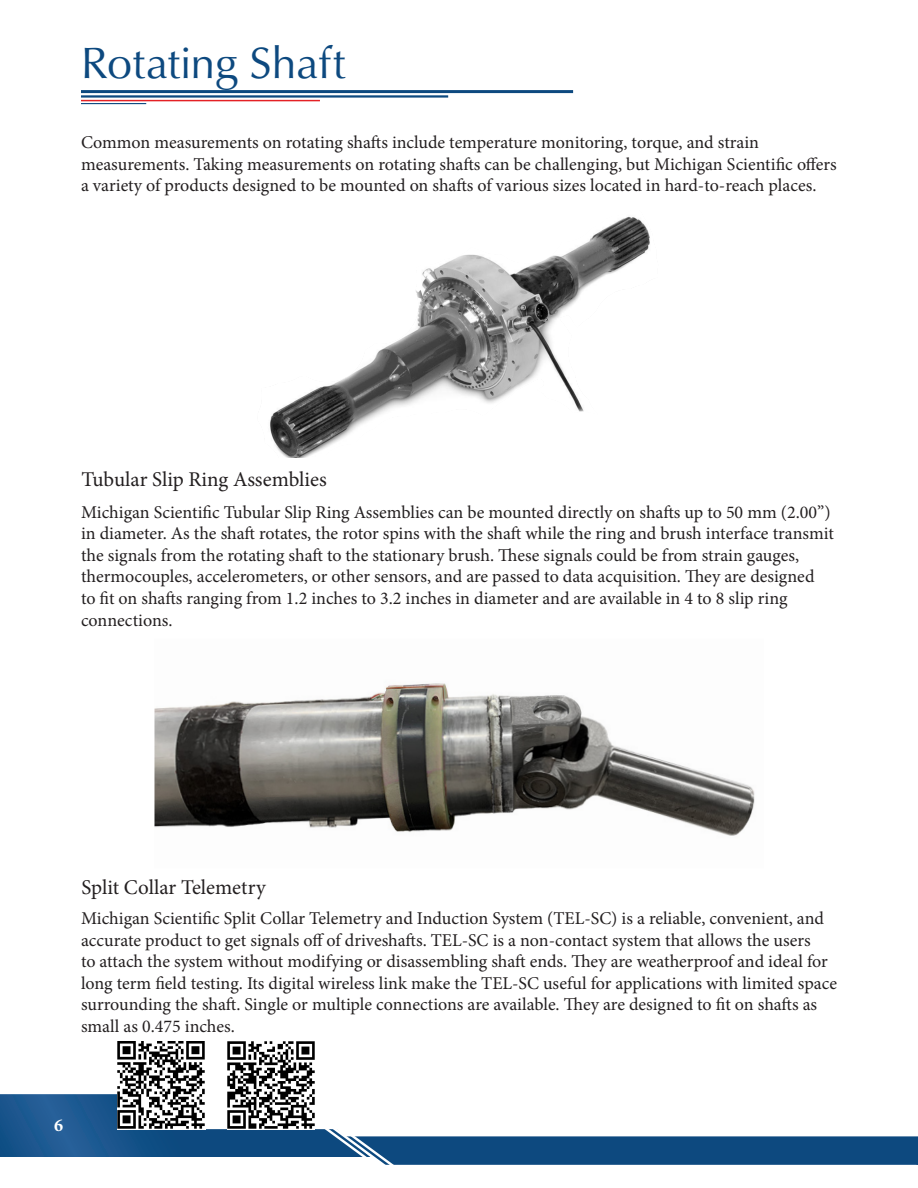
<style>
.page{position:relative;width:918px;height:1188px;background:#fff}
.page>*{position:absolute;margin:0;border:0;box-sizing:border-box;transform-origin:0 0}
.Application{font:45px "Classico URW";color:#0d497f}
.t1{font:21px "Minion Pro";color:#231f20}
.t2{font:18px/21.6px "Minion Pro";color:#231f20}
.t3{font:700 18px "Minion Pro";color:#fff}
</style>
<div class="page">
<svg style="left:0;top:1094px;width:918px;height:71px"></svg>
<hr style="left:81px;top:90px;width:492px;height:3px;background:#0d497f">
<hr style="left:81px;top:95px;width:367px;height:3px;background:#0d497f">
<hr style="left:81px;top:100px;width:239px;height:1px;background:#e42125">
<hr style="left:81px;top:103px;width:65px;height:1px;background:#0d497f">
<img style="left:270px;top:216px;width:380px;height:242px">
<img style="left:154px;top:683px;width:601px;height:153px">
<img style="left:118px;top:1041px;width:87px;height:88px">
<img style="left:227px;top:1041px;width:88px;height:88px">
<p class="Application" style="left:81px;top:30px;width:266px">Rotating Shaft</p>
<p class="t2" style="left:81px;top:132px;width:757px">Common measurements on rotating shafts include temperature monitoring, torque, and strain measurements. Taking measurements on rotating shafts can be challenging, but Michigan Scientific offers a variety of products designed to be mounted on shafts of various sizes located in hard-to-reach places.</p>
<p class="t1" style="left:82px;top:466px;width:247px">Tubular Slip Ring Assemblies</p>
<p class="t2" style="left:81px;top:501px;width:754px">Michigan Scientific Tubular Slip Ring Assemblies can be mounted directly on shafts up to 50 mm (2.00”) in diameter. As the shaft rotates, the rotor spins with the shaft while the ring and brush interface transmit the signals from the rotating shaft to the stationary brush. These signals could be from strain gauges, thermocouples, accelerometers, or other sensors, and are passed to data acquisition. They are designed<br>to fit on shafts ranging from 1.2 inches to 3.2 inches in diameter and are available in 4 to 8 slip ring connections.</p>
<p class="t1" style="left:82px;top:874px;width:186px">Split Collar Telemetry</p>
<p class="t2" style="left:81px;top:908px;width:758px">Michigan Scientific Split Collar Telemetry and Induction System (TEL-SC) is a reliable, convenient, and accurate product to get signals off of driveshafts. TEL-SC is a non-contact system that allows the users<br>to attach the system without modifying or disassembling shaft ends. They are weatherproof and ideal for long term field testing. Its digital wireless link make the TEL-SC useful for applications with limited space surrounding the shaft. Single or multiple connections are available. They are designed to fit on shafts as small as 0.475 inches.</p>
<p class="t3" style="left:54px;top:1112px;width:10px">6</p>
</div>
